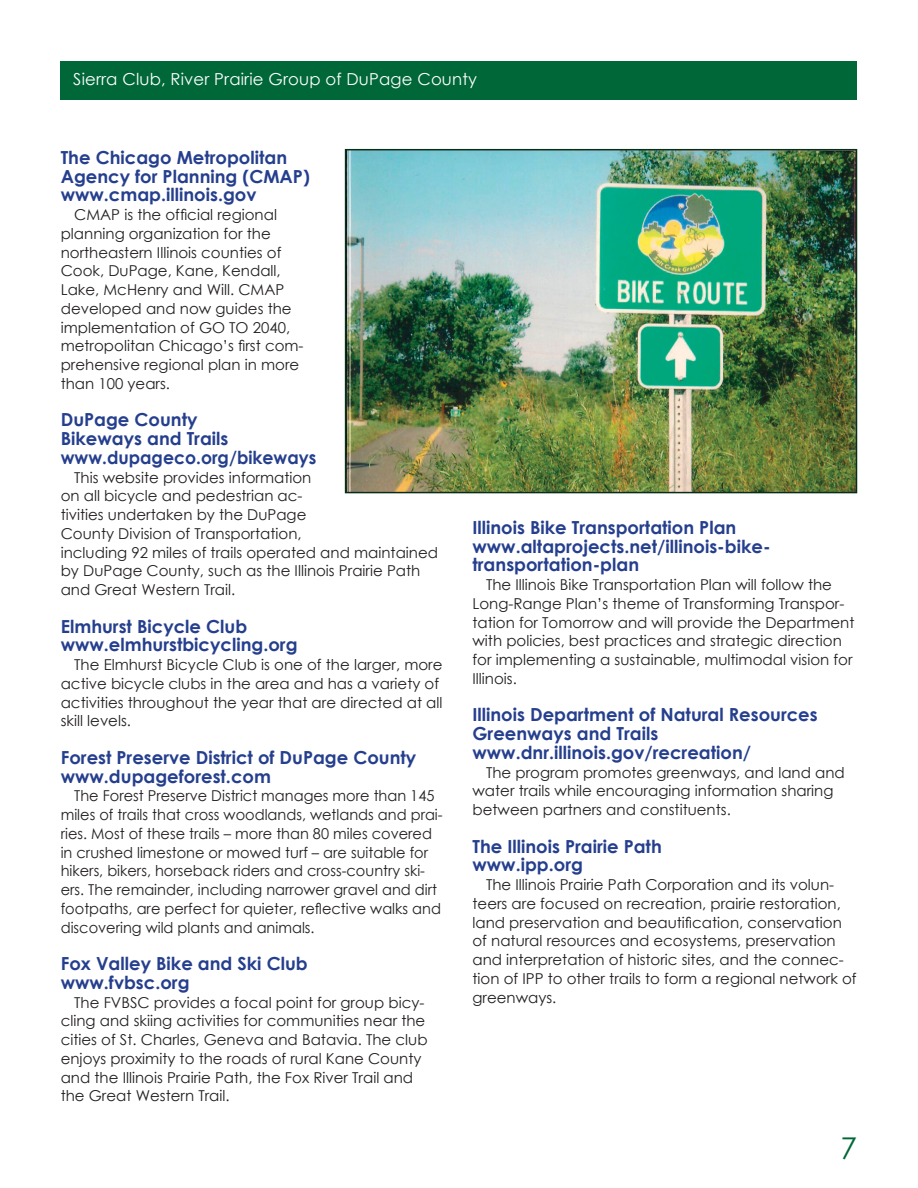
<style>
.page{position:relative;width:918px;height:1188px;background:#fff}
.page>*{position:absolute;margin:0;border:0;box-sizing:border-box;transform-origin:0 0}
.t1{font:30px "Century Gothic";color:#006737}
.t2{font:700 18px/18.8px "Century Gothic";color:#253f8e}
.t3{font:16.5px "Century Gothic";letter-spacing:.01em;color:#fff}
.t4{font:15px/18.8px "Century Gothic";color:#231f20}
</style>
<div class="page">
<div style="left:61px;top:61px;width:796px;height:39px;background:#006838"></div>
<img style="left:348px;top:152px;width:506px;height:338px">
<div style="left:345px;top:149px;width:512px;height:344px;border:2px solid #0a2d17"></div>
<p class="t3" style="left:73px;top:68px;width:405px">Sierra Club, River Prairie Group of DuPage County</p>
<p class="t2" style="left:61px;top:147px;width:251px">The Chicago Metropolitan<br>Agency for Planning (CMAP) www.cmap.illinois.gov</p>
<p class="t4" style="left:61px;top:205px;width:244px;text-indent:14px">CMAP is the official regional planning organization for the northeastern Illinois counties of<br>Cook, DuPage, Kane, Kendall,<br>Lake, McHenry and Will. CMAP developed and now guides the implementation of GO TO 2040, metropolitan Chicago’s first com&shy;prehensive regional plan in more than 100 years.</p>
<p class="t2" style="left:61px;top:410px;width:257px">DuPage County<br>Bikeways and Trails www.dupageco.org/bikeways</p>
<p class="t4" style="left:61px;top:468px;width:379px;text-indent:14px">This website provides information<br>on all bicycle and pedestrian ac-<br>tivities undertaken by the DuPage<br>County Division of Transportation,<br>including 92 miles of trails operated and maintained by DuPage County, such as the Illinois Prairie Path and Great Western Trail.</p>
<p class="t2" style="left:61px;top:616px;width:238px">Elmhurst Bicycle Club www.elmhurstbicycling.org</p>
<p class="t4" style="left:61px;top:655px;width:383px;text-indent:14px">The Elmhurst Bicycle Club is one of the larger, more active bicycle clubs in the area and has a variety of activities throughout the year that are directed at all skill levels.</p>
<p class="t2" style="left:61px;top:747px;width:357px">Forest Preserve District of DuPage County www.dupageforest.com</p>
<p class="t4" style="left:61px;top:786px;width:383px;text-indent:14px">The Forest Preserve District manages more than 145 miles of trails that cross woodlands, wetlands and prai&shy;ries. Most of these trails – more than 80 miles covered in crushed limestone or mowed turf – are suitable for hikers, bikers, horseback riders and cross-country ski&shy;ers. The remainder, including narrower gravel and dirt footpaths, are perfect for quieter, reflective walks and discovering wild plants and animals.</p>
<p class="t2" style="left:61px;top:953px;width:248px">Fox Valley Bike and Ski Club www.fvbsc.org</p>
<p class="t4" style="left:61px;top:993px;width:368px;text-indent:13px">The FVBSC provides a focal point for group bicy&shy;cling and skiing activities for communities near the cities of St. Charles, Geneva and Batavia. The club enjoys proximity to the roads of rural Kane County and the Illinois Prairie Path, the Fox River Trail and the Great Western Trail.</p>
<p class="t2" style="left:472px;top:517px;width:300px">Illinois Bike Transportation Plan www.altaprojects.net/illinois-bike&shy;transportation-plan</p>
<p class="t4" style="left:472px;top:575px;width:384px;text-indent:14px">The Illinois Bike Transportation Plan will follow the Long-Range Plan’s theme of Transforming Transpor&shy;tation for Tomorrow and will provide the Department with policies, best practices and strategic direction for implementing a sustainable, multimodal vision for Illinois.</p>
<p class="t2" style="left:472px;top:705px;width:347px">Illinois Department of Natural Resources<br>Greenways and Trails www.dnr.illinois.gov/recreation/</p>
<p class="t4" style="left:472px;top:763px;width:374px;text-indent:14px">The program promotes greenways, and land and water trails while encouraging information sharing between partners and constituents.</p>
<p class="t2" style="left:472px;top:836px;width:191px">The Illinois Prairie Path www.ipp.org</p>
<p class="t4" style="left:472px;top:875px;width:386px;text-indent:14px">The Illinois Prairie Path Corporation and its volun&shy;teers are focused on recreation, prairie restoration, land preservation and beautification, conservation of natural resources and ecosystems, preservation and interpretation of historic sites, and the connec&shy;tion of IPP to other trails to form a regional network of greenways.</p>
<h1 class="t1" style="left:841px;top:1127px;width:18px">7</h1>
</div>
